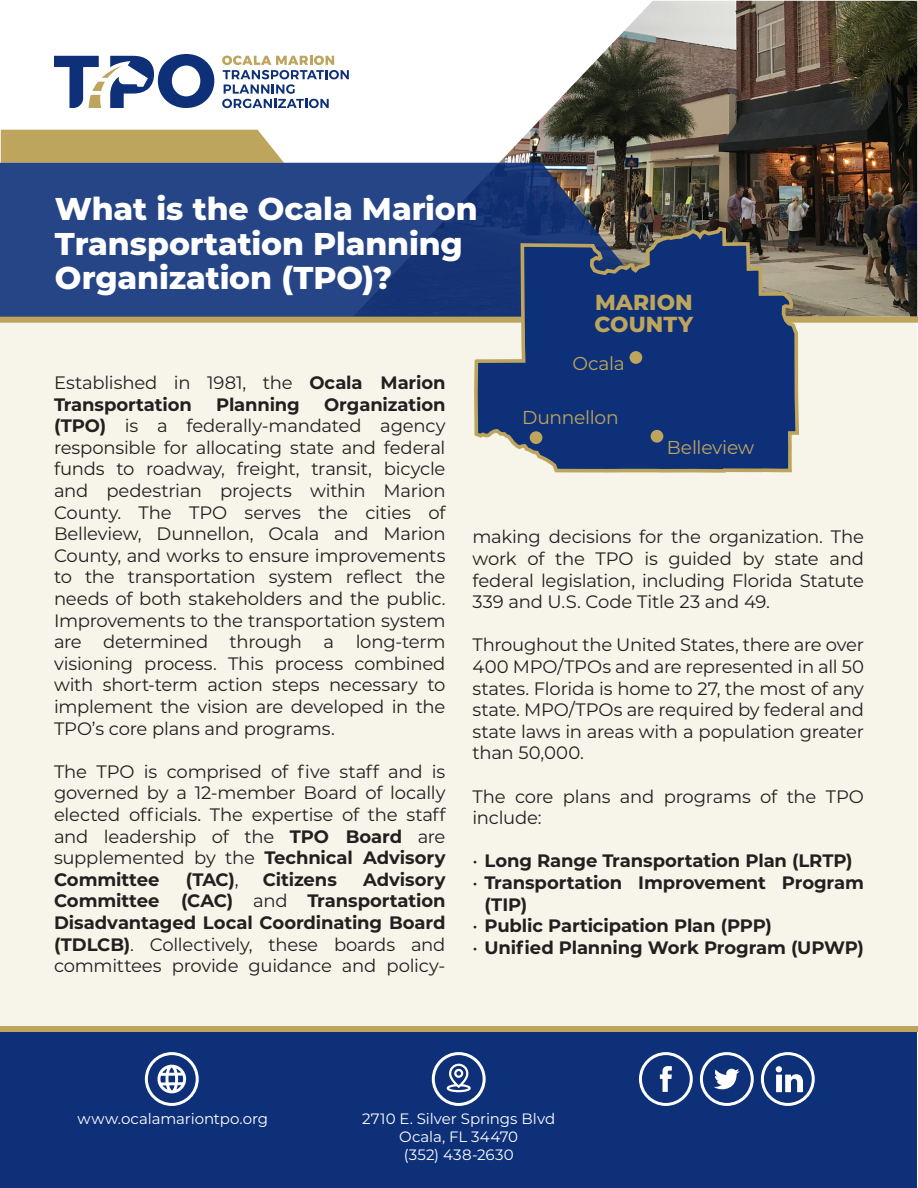
<style>
.page{position:relative;width:918px;height:1188px;background:#fff}
.page>*{position:absolute;margin:0;border:0;box-sizing:border-box;transform-origin:0 0}
.t1{font:800 31.5px/34.5px "Montserrat";letter-spacing:-.005em;color:#fff}
.t2{font:800 21.75px/21.8px "Montserrat";letter-spacing:.005em;color:#bea55e}
.t3{font:18.6px "Montserrat";letter-spacing:-.015em;color:#bea55e}
.t4{font:18px/21.6px "Montserrat";letter-spacing:-.015em;color:#231f20;text-align:justify}
.t5{font:700 18px/21.6px "Montserrat";letter-spacing:-.01em;color:#231f20}
.t6{font:15px/18px "Montserrat";color:#fff;text-align:center}
.s1{font-weight:400}
.s2{font-weight:700}
</style>
<div class="page">
<div style="left:1px;top:320px;width:916px;height:867px;background:#f7f4ea"></div>
<div style="left:1px;top:1031px;width:916px;height:156px;background:#0d3079"></div>
<img style="left:353px;top:1px;width:564px;height:316px">
<svg style="left:1px;top:130px;width:283px;height:33px;background:#c0a866"></svg>
<svg style="left:0;top:163px;width:667px;height:154px;background:#27437e"></svg>
<div style="left:0;top:317px;width:918px;height:6px;background:#bea55e"></div>
<div style="left:0;top:1026px;width:918px;height:6px;background:#bea55e"></div>
<svg style="left:472px;top:225px;width:329px;height:248px;background:#2d467b"></svg>
<div style="left:630px;top:351px;width:12px;height:13px;background:#bea55e;border-radius:50%"></div>
<div style="left:651px;top:430px;width:12px;height:13px;background:#bea55e;border-radius:50%"></div>
<div style="left:530px;top:431px;width:12px;height:13px;background:#bea55e;border-radius:50%"></div>
<svg style="left:54px;top:54px;width:160px;height:54px"></svg>
<svg style="left:222px;top:56px;width:127px;height:52px"></svg>
<div style="left:432px;top:1052px;width:54px;height:54px;border:3px solid #fff;border-radius:50%"></div>
<svg style="left:447px;top:1064px;width:24px;height:28px"></svg>
<div style="left:145px;top:1052px;width:54px;height:54px;border:3px solid #fff;border-radius:50%"></div>
<svg style="left:157px;top:1065px;width:29px;height:28px"></svg>
<div style="left:700px;top:1052px;width:54px;height:54px;border:3px solid #fff;border-radius:50%"></div>
<svg style="left:714px;top:1069px;width:26px;height:21px"></svg>
<div style="left:639px;top:1052px;width:54px;height:54px;border:3px solid #fff;border-radius:50%"></div>
<svg style="left:660px;top:1066px;width:12px;height:26px"></svg>
<div style="left:761px;top:1052px;width:54px;height:54px;border:3px solid #fff;border-radius:50%"></div>
<svg style="left:776px;top:1066px;width:27px;height:26px"></svg>
<h1 class="t1" style="left:55px;top:190px;width:424px">What is the Ocala Marion<br>Transportation Planning<br>Organization (TPO)?</h1>
<p class="t2" style="left:595px;top:291px;width:100px">MARION<br>COUNTY</p>
<p class="t3" style="left:572px;top:351px;width:54px">Ocala</p>
<p class="t3" style="left:522px;top:404px;width:98px">Dunnellon</p>
<p class="t3" style="left:667px;top:435px;width:89px">Belleview</p>
<p class="t5" style="left:54px;top:371px;width:393px"><span class="s1">Established in 1981, the</span> Ocala Marion<br>Transportation</p>
<p class="t4" style="left:54px;top:393px;width:393px;text-indent:270px"><span class="s2">Organization (TPO)</span> is a federally-mandated agency responsible for allocating state and federal funds to roadway, freight, transit, bicycle and pedestrian projects within Marion County. The TPO serves the cities of Belleview, Dunnellon, Ocala and Marion County, and works to ensure improvements to the transportation system reflect the needs of both stakeholders and the public.<br>Improvements to the transportation system are determined through a long-term visioning process. This process combined with short-term action steps necessary to implement the vision are developed in the TPO’s core plans and programs.</p>
<p class="t4" style="left:54px;top:760px;width:393px">The TPO is comprised of five staff and is governed by a 12-member Board of locally elected officials. The expertise of the staff and leadership of the <span class="s2">TPO Board</span> are supplemented by the <span class="s2">Technical Advisory Committee</span></p>
<p class="t5" style="left:216px;top:392px;width:85px">Planning</p>
<p class="t4" style="left:472px;top:526px;width:393px">making decisions for the organization. The work of the TPO is guided by state and federal legislation, including Florida Statute 339 and U.S. Code Title 23 and 49.</p>
<p class="t4" style="left:472px;top:634px;width:393px">Throughout the United States, there are over 400 MPO/TPOs and are represented in all 50 states. Florida is home to 27, the most of any state. MPO/TPOs are required by federal and state laws in areas with a population greater than 50,000.</p>
<p class="t4" style="left:472px;top:785px;width:393px">The core plans and programs of the TPO include:</p>
<p class="t5" style="left:472px;top:849px;width:382px"><span class="s1">•</span> Long Range Transportation Plan (LRTP)</p>
<p class="t5" style="left:485px;top:871px;width:381px;text-indent:-12px"><span class="s1">•</span> Transportation Improvement Program (TIP)</p>
<p class="t5" style="left:472px;top:914px;width:301px"><span class="s1">•</span> Public Participation Plan (PPP)</p>
<p class="t5" style="left:472px;top:936px;width:393px"><span class="s1">•</span> Unified Planning Work Program (UPWP)</p>
<p class="t5" style="left:54px;top:868px;width:393px;text-align:justify;text-indent:309px">Advisory Committee (CAC) <span class="s1">and</span> Transportation Disadvantaged Local Coordinating Board (TDLCB)<span class="s1">. Collectively, these boards and committees provide guidance and policy-</span></p>
<p class="t5" style="left:186px;top:868px;width:54px">(TAC)<span class="s1">,</span></p>
<p class="t5" style="left:263px;top:868px;width:75px">Citizens</p>
<p class="t6" style="left:77px;top:1110px;width:192px">www.ocalamariontpo.org</p>
<p class="t6" style="left:362px;top:1110px;width:195px">2710 E. Silver Springs Blvd<br>Ocala, FL 34470<br>(352) 438-2630</p>
</div>
